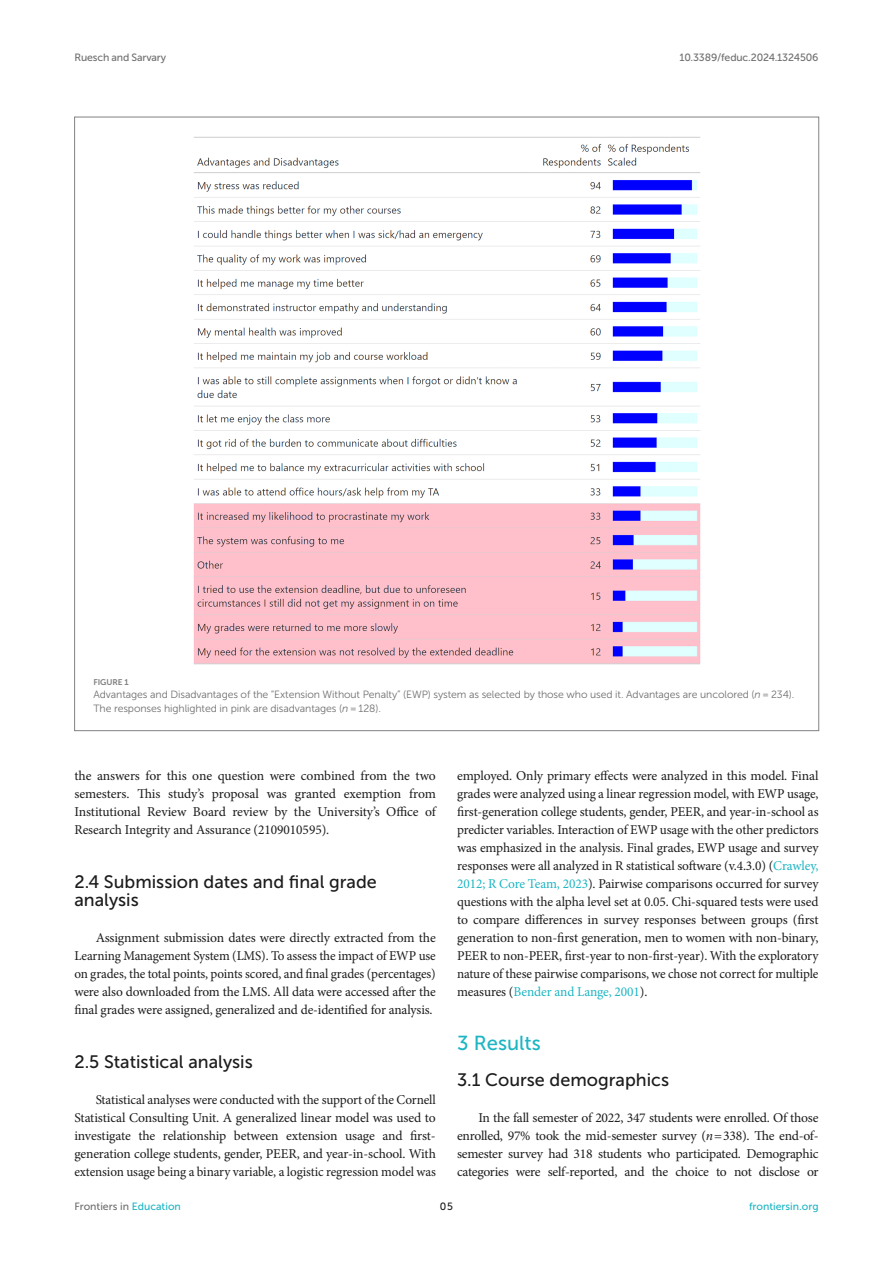
<style>
.page{position:relative;width:893px;height:1263px;background:#fff}
.page>*{position:absolute;margin:0;border:0;box-sizing:border-box;transform-origin:0 0}
.HEAD_1{font:20.25px "Museo Sans 500";color:#1db5c3}
.HEAD_2{font:18px/18px "Museo Sans 500";color:#1b1c1b}
.HEAD_2_after_HEAD_1{font:18px "Museo Sans 500";color:#1b1c1b}
.TEXT_FLUSH{font:13.5px/18px "Minion Pro";letter-spacing:-.01em;color:#1b1c1b;text-align:justify}
.TEXT{font:13.5px/18px "Minion Pro";letter-spacing:-.005em;color:#1b1c1b;text-align:justify}
.FIG_LEG{font:10.5px/13.5px "Museo Sans 300";letter-spacing:-.01em;color:#706f70}
.t1{font:10.5px "Museo Sans 500";letter-spacing:-.015em;color:#706f70}
.t2{font:10.5px "Museo Sans 500";color:#1db5c3}
.t3{font:10.5px "Museo Sans 500";color:#1b1c1b}
.FIG_HD{font:8.25px "Museo Sans 700";letter-spacing:-.01em;color:#7e7f7f}
.s1{font-style:italic}
.s2{color:#1db5c3}
</style>
<div class="page">
<img style="left:193px;top:136px;width:508px;height:529px">
<p class="t1" style="left:74px;top:51px;width:93px">Ruesch and Sarvary</p>
<p class="t1" style="left:679px;top:51px;width:141px">10.3389/feduc.2024.1324506</p>
<p class="FIG_HD" style="left:94px;top:677px;width:37px">FIGURE 1</p>
<p class="FIG_LEG" style="left:94px;top:688px;width:702px">Advantages and Disadvantages of the “Extension Without Penalty” (EWP) system as selected by those who used it. Advantages are uncolored (<span class="s1">n</span> = 234).<br>The responses highlighted in pink are disadvantages (<span class="s1">n</span> = 128).</p>
<p class="TEXT" style="left:74px;top:767px;width:363px">the answers for this one question were combined from the two semesters. This study’s proposal was granted exemption from Institutional Review Board review by the University’s Office of Research Integrity and Assurance (2109010595).</p>
<p class="HEAD_2" style="left:74px;top:873px;width:304px">2.4 Submission dates and final grade analysis</p>
<p class="TEXT_FLUSH" style="left:74px;top:929px;width:363px;text-indent:21px">Assignment submission dates were directly extracted from the Learning Management System (LMS). To assess the impact of EWP use on grades, the total points, points scored, and final grades (percentages) were also downloaded from the LMS. All data were accessed after the final grades were assigned, generalized and de-identified for analysis.</p>
<p class="HEAD_2" style="left:74px;top:1053px;width:180px">2.5 Statistical analysis</p>
<p class="TEXT_FLUSH" style="left:74px;top:1091px;width:363px;text-indent:21px">Statistical analyses were conducted with the support of the Cornell Statistical Consulting Unit. A generalized linear model was used to investigate the relationship between extension usage and first&shy;generation college students, gender, PEER, and year-in-school. With extension usage being a binary variable, a logistic regression model was</p>
<p class="TEXT_FLUSH" style="left:457px;top:767px;width:363px">employed. Only primary effects were analyzed in this model. Final grades were analyzed using a linear regression model, with EWP usage, first-generation college students, gender, PEER, and year-in-school as predicter variables. Interaction of EWP usage with the other predictors was emphasized in the analysis. Final grades, EWP usage and survey responses were all analyzed in R statistical software (v.4.3.0) (<span class="s2">Crawley, 2012; R Core Team, 2023</span>). Pairwise comparisons occurred for survey questions with the alpha level set at 0.05. Chi-squared tests were used to compare differences in survey responses between groups (first generation to non-first generation, men to women with non-binary, PEER to non-PEER, first-year to non-first-year). With the exploratory nature of these pairwise comparisons, we chose not correct for multiple measures (<span class="s2">Bender and Lange, 2001</span>).</p>
<p class="HEAD_1" style="left:457px;top:1032px;width:85px">3 Results</p>
<p class="HEAD_2_after_HEAD_1" style="left:457px;top:1070px;width:213px">3.1 Course demographics</p>
<p class="TEXT_FLUSH" style="left:457px;top:1109px;width:363px;text-indent:21px">In the fall semester of 2022, 347 students were enrolled. Of those enrolled, 97% took the mid-semester survey (<span class="s1">n</span>=338). The end-of&shy;semester survey had 318 students who participated. Demographic categories were self-reported, and the choice to not disclose or</p>
<p class="t1" style="left:74px;top:1200px;width:108px">Frontiers in <span class="s2">Education</span></p>
<p class="t3" style="left:440px;top:1200px;width:14px">05</p>
<p class="t2" style="left:749px;top:1200px;width:71px">frontiersin.org</p>
</div>
